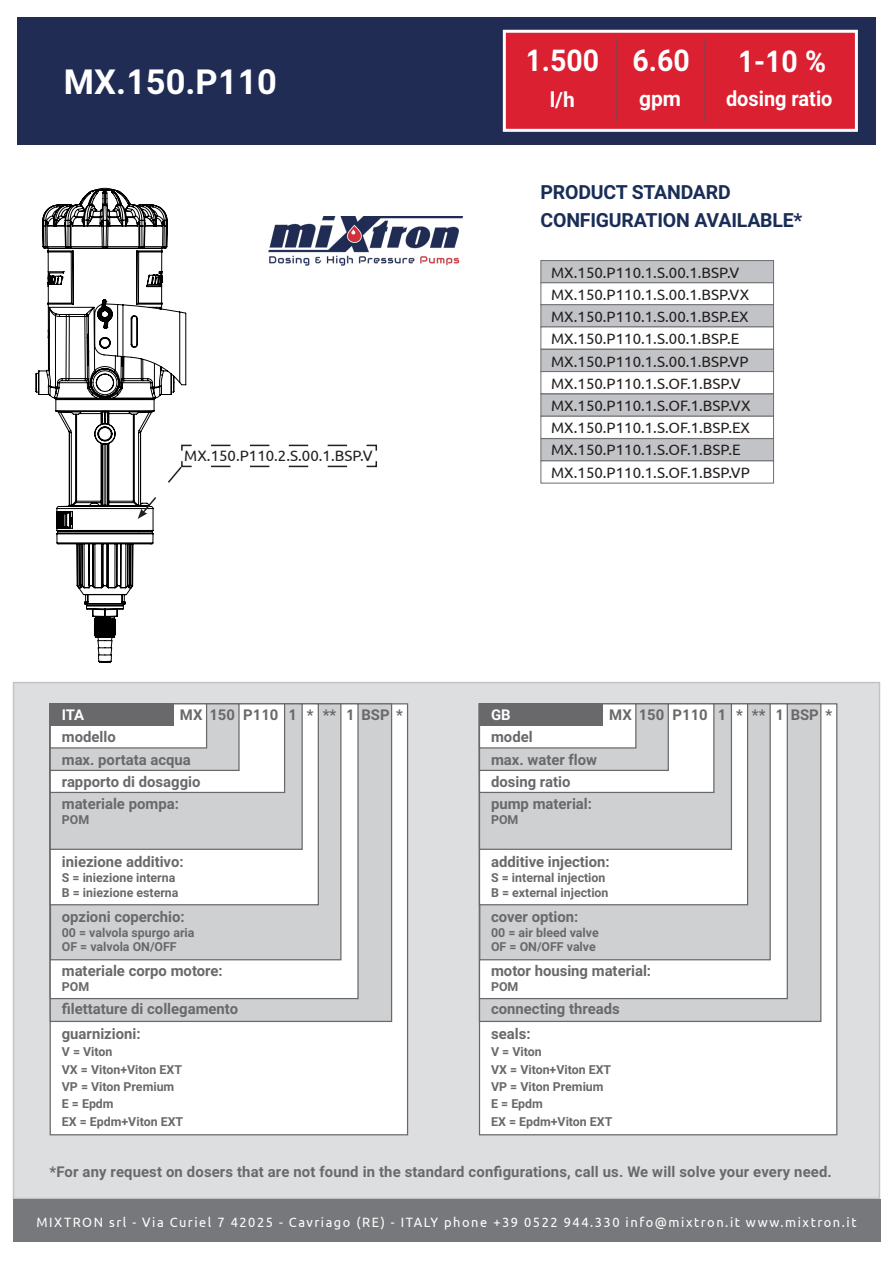
<style>
.page{position:relative;width:893px;height:1263px;background:#fff}
.page>*{position:absolute;margin:0;border:0;box-sizing:border-box;transform-origin:0 0}
.MODELLO{font:34.5px "Asimov";color:#fff}
.t1{font:30px "Asimov";color:#fff;scale:.95 1}
.t2{font:21px "Asimov";color:#fff;scale:.95 1}
.t3{font:21px "Asimov";color:#fff}
.MODELLO-2{font:19.5px "Asimov";letter-spacing:-.01em;color:#192d57}
.t4{font:15px "Ubuntu";color:#231f20}
.t5{font:14.85px "Asimov";color:#69696c}
.t6{font:14.85px "Asimov";color:#fff}
.t7{font:13.5px "Ubuntu";letter-spacing:.12em;color:#fff;scale:.95 1}
.t8{font:12.45px "Asimov";color:#69696c}
</style>
<div class="page">
<div style="left:13px;top:682px;width:867px;height:517px;background:#dddee0;border:2px solid #c2c3c6"></div>
<div style="left:13px;top:1199px;width:867px;height:42px;background:#76787b"></div>
<img style="left:268px;top:216px;width:196px;height:50px">
<div style="left:540px;top:260px;width:234px;height:23px;background:#c2c3c6;border:1px solid #6c6d70"></div>
<div style="left:540px;top:282px;width:234px;height:23px;background:#fff;border:1px solid #6c6d70"></div>
<div style="left:540px;top:304px;width:234px;height:23px;background:#c2c3c6;border:1px solid #6c6d70"></div>
<div style="left:540px;top:349px;width:234px;height:23px;background:#c2c3c6;border:1px solid #6c6d70"></div>
<div style="left:540px;top:371px;width:234px;height:23px;background:#fff;border:1px solid #6c6d70"></div>
<div style="left:540px;top:394px;width:234px;height:23px;background:#c2c3c6;border:1px solid #6c6d70"></div>
<div style="left:540px;top:416px;width:234px;height:23px;background:#fff;border:1px solid #6c6d70"></div>
<div style="left:540px;top:438px;width:234px;height:23px;background:#c2c3c6;border:1px solid #6c6d70"></div>
<div style="left:540px;top:460px;width:234px;height:23px;background:#fff;border:1px solid #6c6d70"></div>
<div style="left:17px;top:17px;width:859px;height:128px;background:#202c54"></div>
<div style="left:503px;top:30px;width:355px;height:102px;background:#da2031;border:3px solid #fff"></div>
<hr style="left:617px;top:39px;width:1px;height:84px;background:#57585a">
<hr style="left:705px;top:39px;width:1px;height:84px;background:#57585a">
<div style="left:50px;top:703px;width:358px;height:432px;background:#fff;border:1px solid #69696c"></div>
<div style="left:50px;top:703px;width:342px;height:319px;background:#cfd0d2;border:1px solid #69696c"></div>
<div style="left:50px;top:703px;width:309px;height:296px;background:#fff;border:1px solid #69696c"></div>
<div style="left:50px;top:703px;width:291px;height:257px;background:#cfd0d2;border:1px solid #69696c"></div>
<div style="left:50px;top:703px;width:269px;height:202px;background:#fff;border:1px solid #69696c"></div>
<div style="left:50px;top:703px;width:253px;height:147px;background:#cfd0d2;border:1px solid #69696c"></div>
<div style="left:50px;top:703px;width:235px;height:90px;background:#fff;border:1px solid #69696c"></div>
<div style="left:50px;top:703px;width:190px;height:68px;background:#cfd0d2;border:1px solid #69696c"></div>
<div style="left:50px;top:703px;width:157px;height:45px;background:#fff;border:1px solid #69696c"></div>
<div style="left:50px;top:703px;width:124px;height:22px;background:#69696c"></div>
<div style="left:479px;top:703px;width:358px;height:432px;background:#fff;border:1px solid #69696c"></div>
<div style="left:479px;top:703px;width:342px;height:319px;background:#cfd0d2;border:1px solid #69696c"></div>
<div style="left:479px;top:703px;width:309px;height:296px;background:#fff;border:1px solid #69696c"></div>
<div style="left:479px;top:703px;width:292px;height:257px;background:#cfd0d2;border:1px solid #69696c"></div>
<div style="left:479px;top:703px;width:269px;height:202px;background:#fff;border:1px solid #69696c"></div>
<div style="left:479px;top:703px;width:253px;height:147px;background:#cfd0d2;border:1px solid #69696c"></div>
<div style="left:479px;top:703px;width:235px;height:90px;background:#fff;border:1px solid #69696c"></div>
<div style="left:479px;top:703px;width:190px;height:68px;background:#cfd0d2;border:1px solid #69696c"></div>
<div style="left:479px;top:703px;width:157px;height:45px;background:#fff;border:1px solid #69696c"></div>
<div style="left:479px;top:703px;width:124px;height:22px;background:#69696c"></div>
<svg style="left:36px;top:188px;width:150px;height:475px"></svg>
<svg style="left:138px;top:444px;width:239px;height:75px"></svg>
<p class="MODELLO" style="left:64px;top:57px;width:215px">MX.150.P110</p>
<p class="t4" style="left:184px;top:446px;width:190px">MX.150.P110.2.S.00.1.BSP.V</p>
<p class="t1" style="left:525px;top:40px;width:79px">1.500</p>
<p class="t3" style="left:550px;top:84px;width:27px">l/h</p>
<p class="t1" style="left:632px;top:40px;width:62px">6.60</p>
<p class="t3" style="left:639px;top:83px;width:43px">gpm</p>
<p class="t1" style="left:738px;top:41px;width:94px">1-10 %</p>
<p class="t2" style="left:726px;top:84px;width:114px">dosing ratio</p>
<p class="MODELLO-2" style="left:540px;top:178px;width:192px">PRODUCT STANDARD</p>
<p class="MODELLO-2" style="left:540px;top:206px;width:263px">CONFIGURATION AVAILABLE*</p>
<p class="t4" style="left:551px;top:263px;width:190px">MX.150.P110.1.S.00.1.BSP.V</p>
<p class="t4" style="left:551px;top:285px;width:199px">MX.150.P110.1.S.00.1.BSP.VX</p>
<p class="t4" style="left:551px;top:308px;width:199px">MX.150.P110.1.S.00.1.BSP.EX</p>
<p class="t4" style="left:551px;top:330px;width:190px">MX.150.P110.1.S.00.1.BSP.E</p>
<p class="t4" style="left:551px;top:352px;width:199px">MX.150.P110.1.S.00.1.BSP.VP</p>
<p class="t4" style="left:551px;top:374px;width:191px">MX.150.P110.1.S.OF.1.BSP.V</p>
<p class="t4" style="left:551px;top:396px;width:201px">MX.150.P110.1.S.OF.1.BSP.VX</p>
<p class="t4" style="left:551px;top:419px;width:200px">MX.150.P110.1.S.OF.1.BSP.EX</p>
<p class="t4" style="left:551px;top:441px;width:191px">MX.150.P110.1.S.OF.1.BSP.E</p>
<p class="t4" style="left:551px;top:463px;width:200px">MX.150.P110.1.S.OF.1.BSP.VP</p>
<p class="t6" style="left:62px;top:704px;width:24px">ITA</p>
<p class="t5" style="left:180px;top:704px;width:24px">MX</p>
<p class="t5" style="left:209px;top:704px;width:27px">150</p>
<p class="t5" style="left:243px;top:704px;width:37px">P110</p>
<p class="t5" style="left:288px;top:704px;width:10px">1</p>
<p class="t5" style="left:307px;top:704px;width:8px">*</p>
<p class="t5" style="left:323px;top:704px;width:15px">**</p>
<p class="t5" style="left:346px;top:704px;width:10px">1</p>
<p class="t5" style="left:361px;top:704px;width:43px">BSP *</p>
<p class="t5" style="left:62px;top:726px;width:55px">modello</p>
<p class="t6" style="left:491px;top:704px;width:21px">GB</p>
<p class="t5" style="left:609px;top:704px;width:24px">MX</p>
<p class="t5" style="left:639px;top:704px;width:27px">150</p>
<p class="t5" style="left:673px;top:704px;width:37px">P110</p>
<p class="t5" style="left:718px;top:704px;width:10px">1</p>
<p class="t5" style="left:736px;top:704px;width:8px">*</p>
<p class="t5" style="left:752px;top:704px;width:15px">**</p>
<p class="t5" style="left:775px;top:704px;width:10px">1</p>
<p class="t5" style="left:791px;top:704px;width:43px">BSP *</p>
<p class="t5" style="left:491px;top:726px;width:43px">model</p>
<p class="t5" style="left:62px;top:749px;width:131px">max. portata acqua</p>
<p class="t5" style="left:491px;top:749px;width:108px">max. water flow</p>
<p class="t5" style="left:62px;top:771px;width:140px">rapporto di dosaggio</p>
<p class="t5" style="left:62px;top:793px;width:119px">materiale pompa:</p>
<p class="t8" style="left:62px;top:811px;width:29px">POM</p>
<p class="t5" style="left:62px;top:851px;width:123px">iniezione additivo:</p>
<p class="t8" style="left:62px;top:869px;width:115px">S = iniezione interna</p>
<p class="t8" style="left:62px;top:883px;width:118px">B = iniezione esterna</p>
<p class="t5" style="left:491px;top:771px;width:81px">dosing ratio</p>
<p class="t5" style="left:491px;top:793px;width:102px">pump material:</p>
<p class="t8" style="left:491px;top:811px;width:29px">POM</p>
<p class="t5" style="left:491px;top:851px;width:120px">additive injection:</p>
<p class="t8" style="left:491px;top:869px;width:116px">S = internal injection</p>
<p class="t8" style="left:491px;top:883px;width:119px">B = external injection</p>
<p class="t5" style="left:62px;top:906px;width:124px">opzioni coperchio:</p>
<p class="t8" style="left:62px;top:923px;width:134px">00 = valvola spurgo aria</p>
<p class="t8" style="left:62px;top:938px;width:116px">OF = valvola ON/OFF</p>
<p class="t5" style="left:491px;top:906px;width:89px">cover option:</p>
<p class="t8" style="left:491px;top:923px;width:109px">00 = air bleed valve</p>
<p class="t8" style="left:491px;top:938px;width:106px">OF = ON/OFF valve</p>
<p class="t5" style="left:62px;top:960px;width:162px">materiale corpo motore:</p>
<p class="t8" style="left:62px;top:978px;width:29px">POM</p>
<p class="t5" style="left:491px;top:960px;width:162px">motor housing material:</p>
<p class="t8" style="left:491px;top:978px;width:29px">POM</p>
<p class="t5" style="left:62px;top:998px;width:178px">filettature di collegamento</p>
<p class="t5" style="left:491px;top:998px;width:130px">connecting threads</p>
<p class="t5" style="left:62px;top:1023px;width:80px">guarnizioni:</p>
<p class="t8" style="left:62px;top:1043px;width:52px">V = Viton</p>
<p class="t8" style="left:62px;top:1060px;width:122px">VX = Viton+Viton EXT</p>
<p class="t8" style="left:62px;top:1078px;width:114px">VP = Viton Premium</p>
<p class="t8" style="left:62px;top:1095px;width:53px">E = Epdm</p>
<p class="t8" style="left:62px;top:1113px;width:123px">EX = Epdm+Viton EXT</p>
<p class="t5" style="left:491px;top:1023px;width:41px">seals:</p>
<p class="t8" style="left:491px;top:1043px;width:52px">V = Viton</p>
<p class="t8" style="left:491px;top:1060px;width:122px">VX = Viton+Viton EXT</p>
<p class="t8" style="left:491px;top:1078px;width:114px">VP = Viton Premium</p>
<p class="t8" style="left:491px;top:1095px;width:53px">E = Epdm</p>
<p class="t8" style="left:491px;top:1113px;width:123px">EX = Epdm+Viton EXT</p>
<p class="t5" style="left:50px;top:1161px;width:784px">*For any request on dosers that are not found in the standard configurations, call us. We will solve your every need.</p>
<p class="t7" style="left:36px;top:1214px;width:865px">MIXTRON srl - Via Curiel 7 42025 - Cavriago (RE) - ITALY phone +39 0522 944.330 info@mixtron.it www.mixtron.it</p>
</div>
